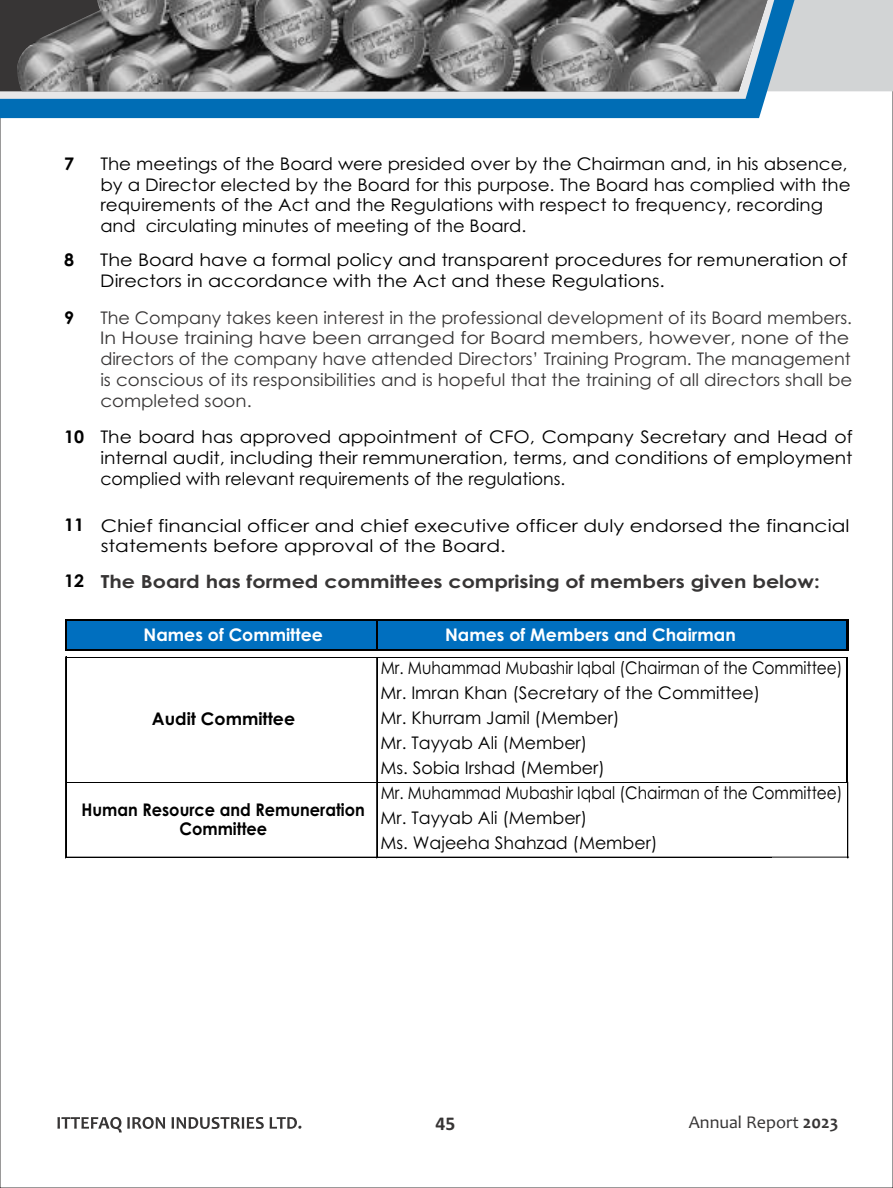
<style>
.page{position:relative;width:893px;height:1188px;background:#fff}
.page>*{position:absolute;margin:0;border:0;box-sizing:border-box;transform-origin:0 0}
.t1{font:700 19.5px "Calibri";color:#373535}
.t2{font:700 18px "Century Gothic";color:#373535;scale:1.15 1}
.t3{font:18px "Candara";color:#373535}
.t4{font:17.4px/20.7px "Century Gothic";color:#373535}
.t5{font:17.4px/20.7px "Century Gothic";color:#000;scale:1.05 1}
.t6{font:17.4px/25px "Century Gothic";color:#000;scale:.88 1}
.t7{font:17.4px/25px "Century Gothic";color:#000}
.t8{font:17.4px/20.7px "Century Gothic";color:#000;scale:1.08 1}
.t9{font:17.4px/20.7px "Century Gothic";color:#000;scale:1.11 1}
.t10{font:17.4px/20.7px "Century Gothic";color:#000;scale:1.16 1}
.t11{font:700 17.4px "Century Gothic";color:#fff}
.t12{font:700 17.4px/19.2px "Century Gothic";color:#000;text-align:center;scale:.93 1}
.t13{font:700 17.4px "Century Gothic";color:#000}
.s1{font-size:17.4px;color:#000}
.s2{font-weight:700}
</style>
<div class="page">
<svg style="left:57px;top:1117px;width:244px;height:16px"></svg>
<div style="left:794px;top:0;width:99px;height:91px;background:#d2d4d5"></div>
<svg style="left:0;top:0;width:794px;height:118px;background:#1779ba"></svg>
<svg style="left:0;top:0;width:774px;height:99px;background:#c6d2da"></svg>
<div style="left:0;top:0;width:17px;height:91px;background:#373535"></div>
<img style="left:17px;top:0;width:750px;height:91px">
<div style="left:66px;top:620px;width:783px;height:31px;background:#006fbf"></div>
<hr style="left:65px;top:619px;width:2px;height:32px;background:#000">
<hr style="left:376px;top:621px;width:2px;height:30px;background:#000">
<hr style="left:847px;top:621px;width:2px;height:30px;background:#000">
<hr style="left:847px;top:658px;width:1px;height:125px;background:#000">
<hr style="left:66px;top:657px;width:1px;height:201px;background:#000">
<hr style="left:65px;top:657px;width:1px;height:201px;background:#000">
<hr style="left:377px;top:658px;width:1px;height:200px;background:#000">
<hr style="left:376px;top:658px;width:1px;height:200px;background:#000">
<hr style="left:847px;top:782px;width:1px;height:76px;background:#000">
<hr style="left:67px;top:619px;width:782px;height:2px;background:#000">
<hr style="left:67px;top:649px;width:782px;height:2px;background:#000">
<hr style="left:67px;top:657px;width:781px;height:1px;background:#000">
<hr style="left:67px;top:782px;width:780px;height:1px;background:#000">
<hr style="left:67px;top:857px;width:782px;height:1px;background:#000">
<p class="t13" style="left:64px;top:157px;width:12px">7</p>
<p class="t5" style="left:100px;top:155px;width:716px">The meetings of the Board were presided over by the Chairman and, in his absence, by a Director elected by the Board for this purpose. The Board has complied with the requirements of the Act and the Regulations with respect to frequency, recording</p>
<p class="t7" style="left:100px;top:215px;width:428px">and circulating minutes of meeting of the Board.</p>
<p class="t13" style="left:64px;top:253px;width:12px">8</p>
<p class="t9" style="left:100px;top:251px;width:675px">The Board have a formal policy and transparent procedures for remuneration of<br>Directors in accordance with the Act and these Regulations.</p>
<p class="t13" style="left:64px;top:311px;width:12px">9</p>
<p class="t4" style="left:100px;top:309px;width:754px">The Company takes keen interest in the professional development of its Board members.<br>In House training have been arranged for Board members, however, none of the directors of the company have attended Directors’ Training Program. The management is conscious of its responsibilities and is hopeful that the training of all directors shall be completed soon.</p>
<p class="t13" style="left:64px;top:430px;width:22px">10</p>
<p class="t8" style="left:100px;top:428px;width:698px">The board has approved appointment of CFO, Company Secretary and Head of internal audit, including their remmuneration, terms, and conditions of employment</p>
<p class="t7" style="left:100px;top:468px;width:467px">complied with relevant requirements of the regulations.</p>
<p class="t13" style="left:64px;top:518px;width:22px">11</p>
<p class="t10" style="left:101px;top:516px;width:647px">Chief financial officer and chief executive officer duly endorsed the financial statements before approval of the Board.</p>
<p class="t2" style="left:64px;top:574px;width:659px"><span class="s1">12</span> The Board has formed committees comprising of members given below:</p>
<p class="t11" style="left:144px;top:628px;width:181px">Names of Committee</p>
<p class="t11" style="left:445px;top:628px;width:292px">Names of Members and Chairman</p>
<p class="t13" style="left:152px;top:712px;width:145px">Audit Committee</p>
<p class="t12" style="left:82px;top:801px;width:306px">Human Resource and Remuneration<br>Committee</p>
<p class="t6" style="left:381px;top:657px;width:527px">Mr. Muhammad Mubashir Iqbal (Chairman of the Committee)<br>Mr. Imran Khan (Secretary of the Committee)</p>
<p class="t7" style="left:381px;top:707px;width:240px">Mr. Khurram Jamil (Member)<br>Mr. Tayyab Ali (Member)</p>
<p class="t6" style="left:381px;top:782px;width:527px">Mr. Muhammad Mubashir Iqbal (Chairman of the Committee)<br>Mr. Tayyab Ali (Member)<br>Ms. Wajeeha Shahzad (Member)</p>
<p class="t7" style="left:381px;top:757px;width:226px">Ms. Sobia Irshad (Member)</p>
<p class="t1" style="left:436px;top:1115px;width:21px">45</p>
<p class="t3" style="left:689px;top:1115px;width:151px">Annual Report <span class="s2">2023</span></p>
</div>
